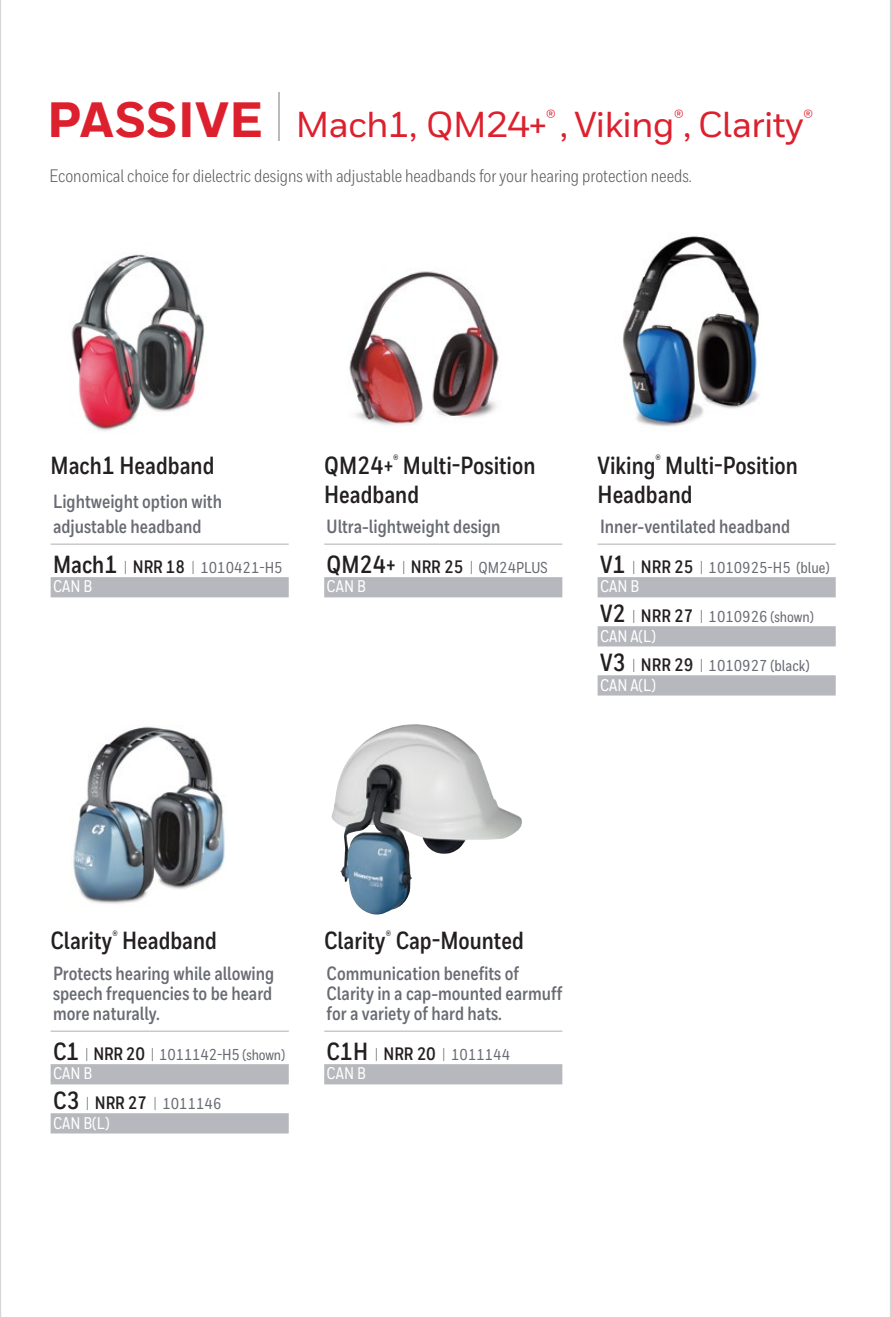
<style>
.page{position:relative;width:891px;height:1317px;background:#fff}
.page>*{position:absolute;margin:0;border:0;box-sizing:border-box;transform-origin:0 0}
._01_Product_Section{font:500 36px "Honeywell Sans";letter-spacing:-.03em;color:#dc202e}
._03_Product_Name{font:700 24.75px/29.2px "Honeywell Cond";color:#231f20}
._05_Product_Descript{font:700 19.12px/20.2px "Honeywell Cond";color:#696b73}
._02_Product_Section{font:18px "Honeywell Cond";color:#58595b}
.Product{font:500 16.88px "Honeywell Cond";letter-spacing:.01em;color:#fff}
.Product-2{font:500 15.75px "Honeywell Cond";color:#696b73}
.s1{font-weight:800;font-size:49.5px}
.s2{font-family:"Honeywell Cond";font-weight:300;font-size:58.5px;color:#b8babc}
.s3{font-weight:700;font-size:24.75px;color:#231f20}
.s4{font-weight:400}
.s5{font-weight:700;font-size:18px;color:#231f20}
.s6{font-size:15.3px}
</style>
<div class="page">
<hr style="left:51px;top:543px;width:238px;height:1px;background:#b7b8bd">
<div style="left:51px;top:577px;width:238px;height:20px;background:#b7b8bd"></div>
<hr style="left:51px;top:1030px;width:238px;height:1px;background:#b7b8bd">
<div style="left:51px;top:1064px;width:238px;height:20px;background:#b7b8bd"></div>
<div style="left:51px;top:1113px;width:238px;height:20px;background:#b7b8bd"></div>
<hr style="left:324px;top:543px;width:238px;height:1px;background:#b7b8bd">
<div style="left:324px;top:577px;width:238px;height:20px;background:#b7b8bd"></div>
<hr style="left:324px;top:1030px;width:238px;height:1px;background:#b7b8bd">
<div style="left:324px;top:1064px;width:238px;height:20px;background:#b7b8bd"></div>
<hr style="left:598px;top:543px;width:238px;height:1px;background:#b7b8bd">
<div style="left:598px;top:577px;width:238px;height:20px;background:#b7b8bd"></div>
<div style="left:598px;top:626px;width:238px;height:20px;background:#b7b8bd"></div>
<div style="left:598px;top:675px;width:238px;height:20px;background:#b7b8bd"></div>
<img style="left:71px;top:254px;width:134px;height:177px">
<img style="left:349px;top:271px;width:150px;height:154px">
<img style="left:73px;top:726px;width:152px;height:178px">
<img style="left:331px;top:724px;width:191px;height:191px">
<img style="left:623px;top:236px;width:136px;height:191px">
<hr style="left:0;top:0;width:1px;height:1316px;background:#d6d6d9">
<hr style="left:890px;top:0;width:1px;height:1316px;background:#d6d6d9">
<p class="_01_Product_Section" style="left:47px;top:102px;width:768px"><span class="s1">PASSIVE</span> <span class="s2">|</span> Mach1, QM24+<sup>®</sup> , Viking<sup>®</sup>, Clarity<sup>®</sup></p>
<p class="_02_Product_Section" style="left:49px;top:165px;width:644px">Economical choice for dielectric designs with adjustable headbands for your hearing protection needs.</p>
<p class="_03_Product_Name" style="left:51px;top:451px;width:165px">Mach1 Headband</p>
<p class="_05_Product_Descript" style="left:53px;top:490px;width:171px;line-height:24.8px">Lightweight option with adjustable headband</p>
<p class="Product-2" style="left:53px;top:558px;width:231px"><span class="s3">Mach1</span> <span class="s4">|</span> <span class="s5">NRR 18</span> <span class="s4">|</span> 1010421-H5</p>
<p class="Product" style="left:53px;top:576px;width:41px">CAN B</p>
<p class="_03_Product_Name" style="left:324px;top:451px;width:213px">QM24+<sup>®</sup> Multi-Position<br>Headband</p>
<p class="_05_Product_Descript" style="left:327px;top:517px;width:175px">Ultra-lightweight design</p>
<p class="Product-2" style="left:327px;top:558px;width:223px"><span class="s3">QM24+</span> <span class="s4">|</span> <span class="s5">NRR 25</span> <span class="s4">|</span> QM24PLUS</p>
<p class="Product" style="left:327px;top:576px;width:41px">CAN B</p>
<p class="_03_Product_Name" style="left:598px;top:451px;width:202px">Viking<sup>®</sup> Multi-Position<br>Headband</p>
<p class="_05_Product_Descript" style="left:600px;top:517px;width:192px">Inner-ventilated headband</p>
<p class="Product-2" style="left:600px;top:558px;width:231px"><span class="s3">V1</span> <span class="s4">|</span> <span class="s5">NRR 25</span> <span class="s4">|</span> 1010925-H5 (blue)</p>
<p class="Product" style="left:600px;top:576px;width:41px">CAN B</p>
<p class="Product-2" style="left:600px;top:607px;width:215px"><span class="s3">V2</span> <span class="s4">|</span> <span class="s5">NRR 27</span> <span class="s4">|</span> 1010926 <span class="s6">(shown)</span></p>
<p class="Product" style="left:600px;top:625px;width:57px">CAN A(L)</p>
<p class="Product-2" style="left:600px;top:656px;width:211px"><span class="s3">V3</span> <span class="s4">|</span> <span class="s5">NRR 29</span> <span class="s4">|</span> 1010927 (black)</p>
<p class="Product" style="left:600px;top:674px;width:57px">CAN A(L)</p>
<p class="_03_Product_Name" style="left:51px;top:926px;width:168px">Clarity<sup>®</sup> Headband</p>
<p class="_05_Product_Descript" style="left:53px;top:963px;width:223px;text-align:justify">Protects hearing while allowing speech frequencies to be heard more naturally.</p>
<p class="Product-2" style="left:53px;top:1045px;width:234px"><span class="s3">C1</span> <span class="s4">|</span> <span class="s5">NRR 20</span> <span class="s4">|</span> 1011142-H5 <span class="s6">(shown)</span></p>
<p class="Product" style="left:53px;top:1063px;width:41px">CAN B</p>
<p class="Product-2" style="left:53px;top:1094px;width:170px"><span class="s3">C3</span> <span class="s4">|</span> <span class="s5">NRR 27</span> <span class="s4">|</span> 1011146</p>
<p class="Product" style="left:53px;top:1112px;width:58px">CAN B(L)</p>
<p class="_03_Product_Name" style="left:324px;top:926px;width:201px">Clarity<sup>®</sup> Cap-Mounted</p>
<p class="_05_Product_Descript" style="left:327px;top:963px;width:237px">Communication benefits of<br>Clarity in a cap-mounted earmuff for a variety of hard hats.</p>
<p class="Product-2" style="left:327px;top:1045px;width:185px"><span class="s3">C1H</span> <span class="s4">|</span> <span class="s5">NRR 20</span> <span class="s4">|</span> 1011144</p>
<p class="Product" style="left:327px;top:1063px;width:41px">CAN B</p>
</div>
